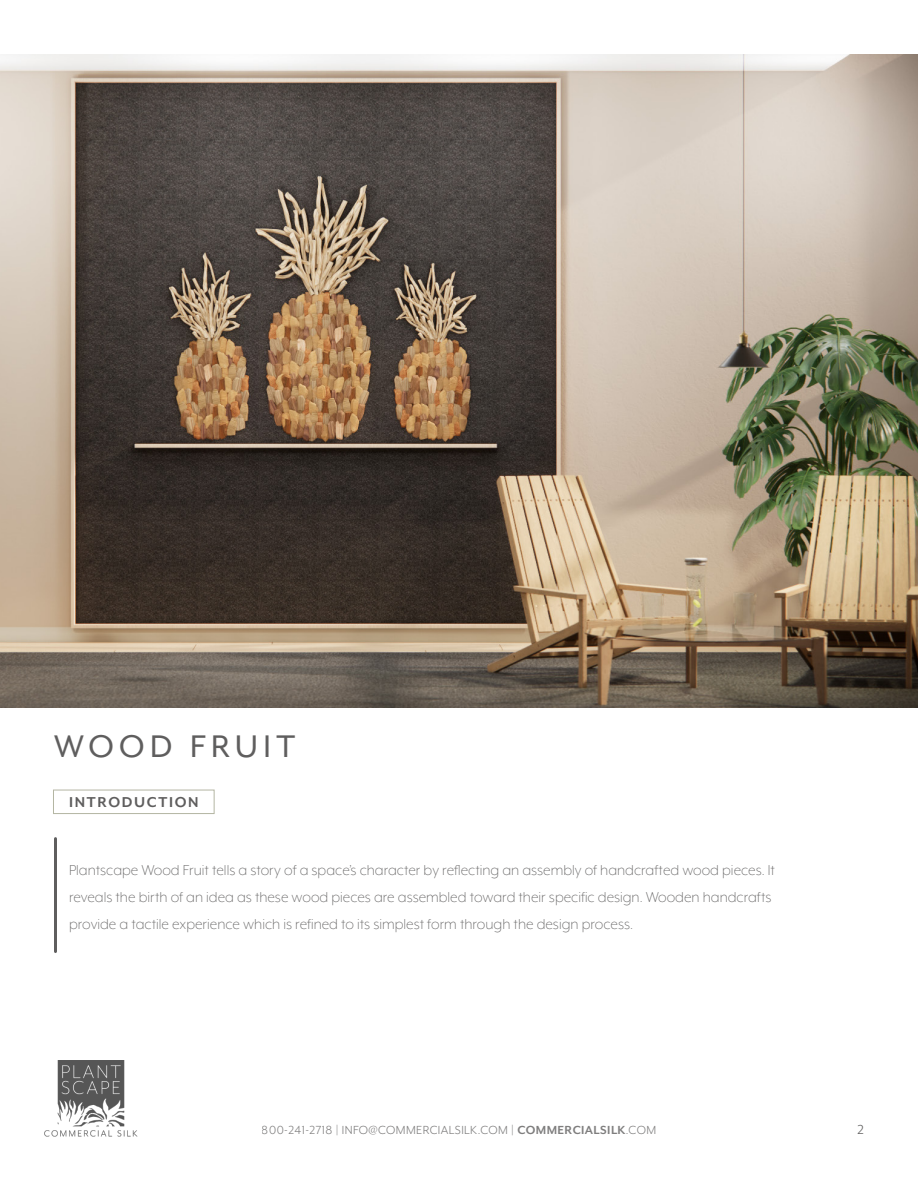
<style>
.page{position:relative;width:918px;height:1188px;background:#fff}
.page>*{position:absolute;margin:0;border:0;box-sizing:border-box;transform-origin:0 0}
.t1{font:36px "Mr Eaves XL Mod OT";letter-spacing:.15em;color:#5f5e5e}
.Body{font:300 16.5px/27px "Mr Eaves XL Mod OT";color:#5f5e5e}
.Label_Box{font:700 16.5px "Mr Eaves XL Mod OT";letter-spacing:.1em;color:#5f5e5e}
.t2{font:15px "Mr Eaves XL Mod OT";color:#5f5e5e}
.t3{font:13.5px "Mr Eaves XL Mod OT";letter-spacing:.03em;color:#5f5e5e}
.s1{font-weight:700}
</style>
<div class="page">
<div style="left:53px;top:790px;width:162px;height:24px;border:1px solid #b4b6a3"></div>
<hr style="left:54px;top:839px;width:3px;height:113px;background:#5f5e5e">
<img style="left:0;top:54px;width:918px;height:653px">
<img style="left:44px;top:1061px;width:94px;height:76px">
<p class="t1" style="left:54px;top:729px;width:243px">WOOD FRUIT</p>
<p class="Label_Box" style="left:69px;top:794px;width:131px">INTRODUCTION</p>
<p class="Body" style="left:69px;top:856px;width:707px">Plantscape Wood Fruit tells a story of a space’s character by reflecting an assembly of handcrafted wood pieces. It reveals the birth of an idea as these wood pieces are assembled toward their specific design. Wooden handcrafts provide a tactile experience which is refined to its simplest form through the design process.</p>
<p class="t3" style="left:262px;top:1123px;width:396px">800-241-2718 | INFO@COMMERCIALSILK.COM | <span class="s1">COMMERCIALSILK</span>.COM</p>
<p class="t2" style="left:858px;top:1122px;width:8px">2</p>
</div>
